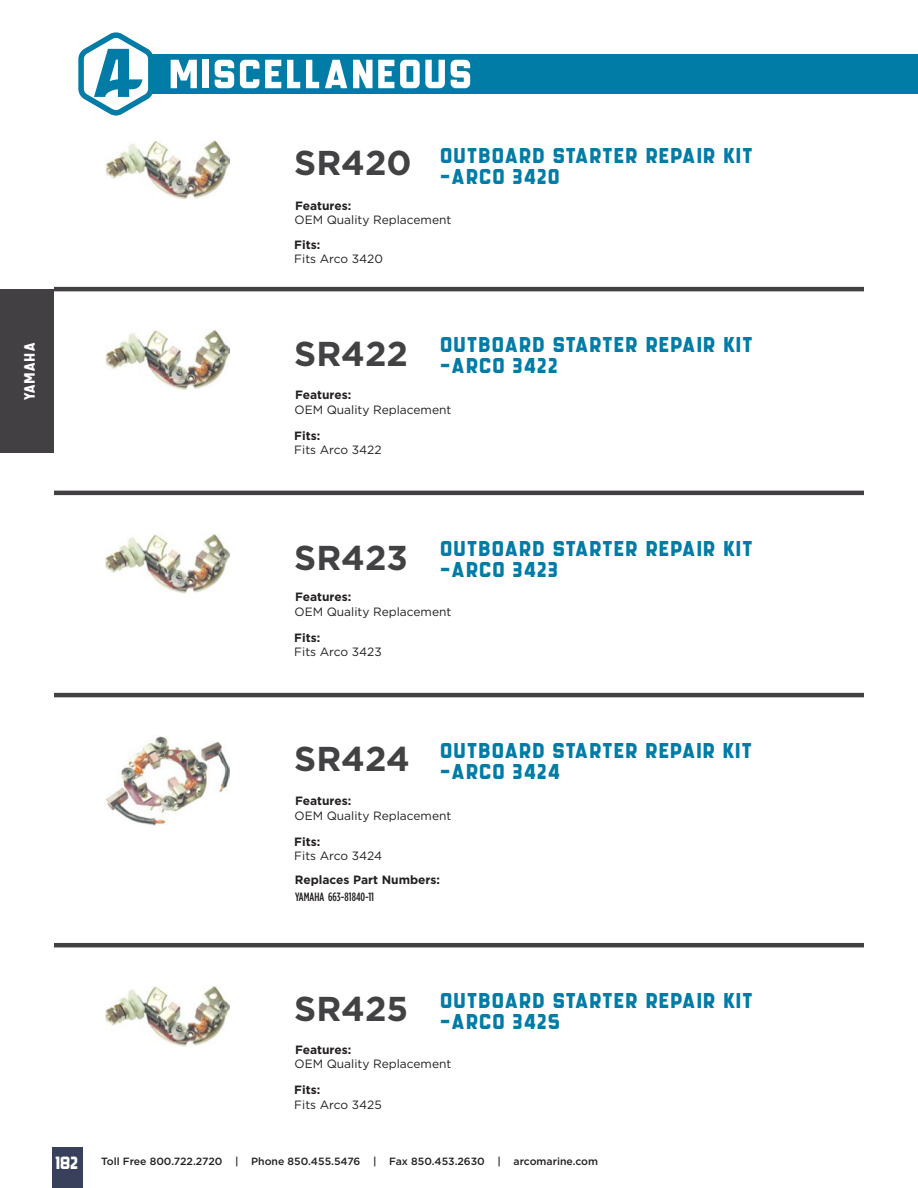
<style>
.page{position:relative;width:918px;height:1188px;background:#fff}
.page>*{position:absolute;margin:0;border:0;box-sizing:border-box;transform-origin:0 0}
.t1{font:57px "GROCHES";color:#fff}
.t2{font:700 34.5px "Gotham";color:#424143}
.t3{font:30px "GROCHES";color:#007ca6}
.t4{font:24.75px "GROCHES";color:#fff}
.t5{font:21px "GROCHES";color:#fff}
.t6{font:12px/14.4px "Gotham";color:#231f20}
.t7{font:700 12px "Gotham";color:#231f20}
.t8{font:500 12px "Gotham Condensed";color:#231f20}
.t9{font:500 10.5px "Gotham";color:#231f20}
.s1{font-weight:700}
</style>
<div class="page">
<div style="left:0;top:289px;width:54px;height:164px;background:#424042"></div>
<div style="left:150px;top:54px;width:768px;height:40px;background:#007ca6"></div>
<svg style="left:78px;top:32px;width:75px;height:84px"></svg>
<img style="left:106px;top:140px;width:124px;height:59px">
<img style="left:106px;top:330px;width:124px;height:59px">
<img style="left:106px;top:533px;width:124px;height:61px">
<hr style="left:54px;top:287px;width:810px;height:4px;background:#424042">
<hr style="left:54px;top:491px;width:810px;height:4px;background:#424042">
<hr style="left:54px;top:693px;width:810px;height:4px;background:#424042">
<img style="left:106px;top:736px;width:124px;height:89px">
<hr style="left:54px;top:943px;width:810px;height:4px;background:#424042">
<img style="left:106px;top:986px;width:124px;height:60px">
<div style="left:53px;top:1147px;width:30px;height:41px;background:#38405c"></div>
<h3 class="t5" style="left:21px;top:400px;width:61px;rotate:-90deg">YAMAHA</h3>
<p class="t1" style="left:171px;top:49px;width:307px">MISCELLANEOUS</p>
<p class="t2" style="left:294px;top:140px;width:119px">SR420</p>
<p class="t3" style="left:441px;top:142px;width:315px">Outboard Starter Repair Kit</p>
<p class="t3" style="left:441px;top:163px;width:122px">-Arco 3420</p>
<p class="t6" style="left:294px;top:198px;width:158px"><span class="s1">Features:<br></span>OEM Quality Replacement</p>
<p class="t6" style="left:294px;top:237px;width:90px"><span class="s1">Fits:<br></span>Fits Arco 3420</p>
<p class="t2" style="left:294px;top:331px;width:115px">SR422</p>
<p class="t3" style="left:441px;top:332px;width:315px">Outboard Starter Repair Kit</p>
<p class="t3" style="left:441px;top:353px;width:120px">-Arco 3422</p>
<p class="t6" style="left:294px;top:388px;width:158px"><span class="s1">Features:<br></span>OEM Quality Replacement</p>
<p class="t6" style="left:294px;top:428px;width:89px"><span class="s1">Fits:<br></span>Fits Arco 3422</p>
<p class="t2" style="left:294px;top:535px;width:115px">SR423</p>
<p class="t3" style="left:441px;top:535px;width:315px">Outboard Starter Repair Kit</p>
<p class="t3" style="left:441px;top:556px;width:120px">-Arco 3423</p>
<p class="t6" style="left:294px;top:590px;width:158px"><span class="s1">Features:<br></span>OEM Quality Replacement</p>
<p class="t6" style="left:294px;top:630px;width:89px"><span class="s1">Fits:<br></span>Fits Arco 3423</p>
<p class="t2" style="left:294px;top:736px;width:117px">SR424</p>
<p class="t3" style="left:441px;top:738px;width:315px">Outboard Starter Repair Kit</p>
<p class="t3" style="left:441px;top:759px;width:122px">-Arco 3424</p>
<p class="t6" style="left:294px;top:793px;width:158px"><span class="s1">Features:<br></span>OEM Quality Replacement</p>
<p class="t6" style="left:294px;top:834px;width:89px"><span class="s1">Fits:<br></span>Fits Arco 3424</p>
<p class="t7" style="left:295px;top:872px;width:147px">Replaces Part Numbers:</p>
<p class="t8" style="left:295px;top:890px;width:81px">YAMAHA 663-81840-11</p>
<p class="t2" style="left:294px;top:986px;width:116px">SR425</p>
<p class="t3" style="left:441px;top:988px;width:315px">Outboard Starter Repair Kit</p>
<p class="t3" style="left:441px;top:1009px;width:122px">-Arco 3425</p>
<p class="t6" style="left:294px;top:1042px;width:158px"><span class="s1">Features:<br></span>OEM Quality Replacement</p>
<p class="t6" style="left:294px;top:1082px;width:89px"><span class="s1">Fits:<br></span>Fits Arco 3425</p>
<p class="t4" style="left:56px;top:1152px;width:25px">182</p>
<p class="t9" style="left:101px;top:1154px;width:498px">Toll Free 800.722.2720 | Phone 850.455.5476 | Fax 850.453.2630 | arcomarine.com</p>
</div>
